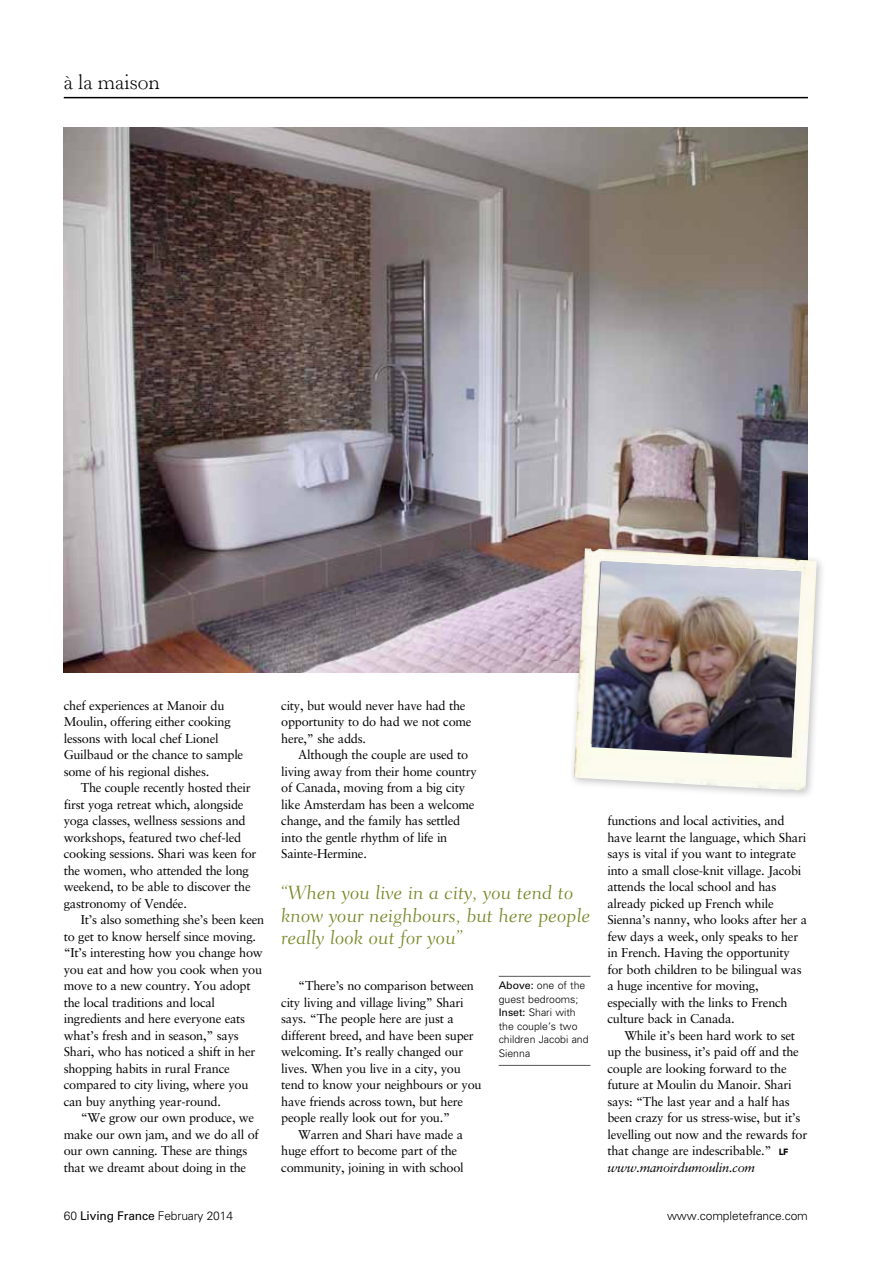
<style>
.page{position:relative;width:893px;height:1263px;background:#fff}
.page>*{position:absolute;margin:0;border:0;box-sizing:border-box;transform-origin:0 0}
.t1{font:300 21px "Horley Old Style";color:#000}
.t2{font:300 19.5px/22.5px "Fairfield LH Caption";color:#768826}
.t3{font:12.75px/16.5px "Sabon";letter-spacing:-.02em;color:#000}
.t4{font:300 12px "Univers";letter-spacing:-.01em;color:#000}
.t5{font:300 10.5px/13.5px "Univers";color:#000}
.s1{font-weight:400}
.s2{font-family:"Avenir";font-weight:900;font-size:9px}
.s3{font-style:italic}
</style>
<div class="page">
<img style="left:64px;top:128px;width:744px;height:544px">
<hr style="left:64px;top:97px;width:744px;height:1px;background:#000">
<hr style="left:499px;top:976px;width:91px;height:1px;background:#58585a">
<hr style="left:499px;top:1065px;width:91px;height:1px;background:#58585a">
<div style="left:567px;top:542px;width:259px;height:258px;background:#000;opacity:.25"></div>
<img style="left:573px;top:548px;width:244px;height:242px">
<img style="left:591px;top:561px;width:210px;height:197px">
<h1 class="t1" style="left:64px;top:70px;width:98px">à la maison</h1>
<p class="t3" style="left:64px;top:697px;width:181px">chef experiences at Manoir du<br>Moulin, offering either cooking lessons with local chef Lionel<br>Guilbaud or the chance to sample some of his regional dishes.</p>
<p class="t3" style="left:64px;top:779px;width:194px;text-indent:17px">The couple recently hosted their first yoga retreat which, alongside yoga classes, wellness sessions and workshops, featured two chef-led cooking sessions. Shari was keen for the women, who attended the long weekend, to be able to discover the gastronomy of Vendée.</p>
<p class="t3" style="left:64px;top:911px;width:202px;text-indent:17px">It’s also something she’s been keen to get to know herself since moving. “It’s interesting how you change how you eat and how you cook when you move to a new country. You adopt the local traditions and local ingredients and here everyone eats what’s fresh and in season,” says Shari, who has noticed a shift in her shopping habits in rural France compared to city living, where you can buy anything year-round.</p>
<p class="t3" style="left:64px;top:1109px;width:196px;text-indent:17px">“We grow our own produce, we make our own jam, and we do all of our own canning. These are things that we dreamt about doing in the</p>
<p class="t3" style="left:281px;top:697px;width:192px">city, but would never have had the opportunity to do had we not come here,” she adds.</p>
<p class="t3" style="left:281px;top:746px;width:197px;text-indent:17px">Although the couple are used to living away from their home country of Canada, moving from a big city like Amsterdam has been a welcome change, and the family has settled into the gentle rhythm of life in<br>Sainte-Hermine.</p>
<h2 class="t2" style="left:281px;top:882px;width:311px">“When you live in a city, you tend to know your neighbours, but here people really look out for you”</h2>
<p class="t5" style="left:499px;top:979px;width:91px"><span class="s1">Above:</span> one of the guest bedrooms;<br><span class="s1">Inset:</span> Shari with the couple’s two children Jacobi and<br>Sienna</p>
<p class="t3" style="left:281px;top:977px;width:202px;text-indent:17px">“There’s no comparison between city living and village living” Shari says. “The people here are just a different breed, and have been super welcoming. It’s really changed our lives. When you live in a city, you tend to know your neighbours or you have friends across town, but here people really look out for you.”</p>
<p class="t3" style="left:281px;top:1126px;width:184px;text-indent:17px">Warren and Shari have made a huge effort to become part of the community, joining in with school</p>
<p class="t3" style="left:607px;top:812px;width:201px">functions and local activities, and have learnt the language, which Shari says is vital if you want to integrate into a small close-knit village. Jacobi attends the local school and has already picked up French while Sienna’s nanny, who looks after her a few days a week, only speaks to her in French. Having the opportunity for both children to be bilingual was a huge incentive for moving, especially with the links to French culture back in Canada.</p>
<p class="t3" style="left:607px;top:1027px;width:201px;text-indent:17px">While it’s been hard work to set up the business, it’s paid off and the couple are looking forward to the future at Moulin du Manoir. Shari says: “The last year and a half has been crazy for us stress-wise, but it’s levelling out now and the rewards for that change are indescribable.” <span class="s2">LF </span><span class="s3">www.manoirdumoulin.com</span></p>
<p class="t4" style="left:64px;top:1208px;width:171px">60 <span class="s1">Living France</span> February 2014</p>
<p class="t4" style="left:667px;top:1208px;width:142px">www.completefrance.com</p>
</div>
